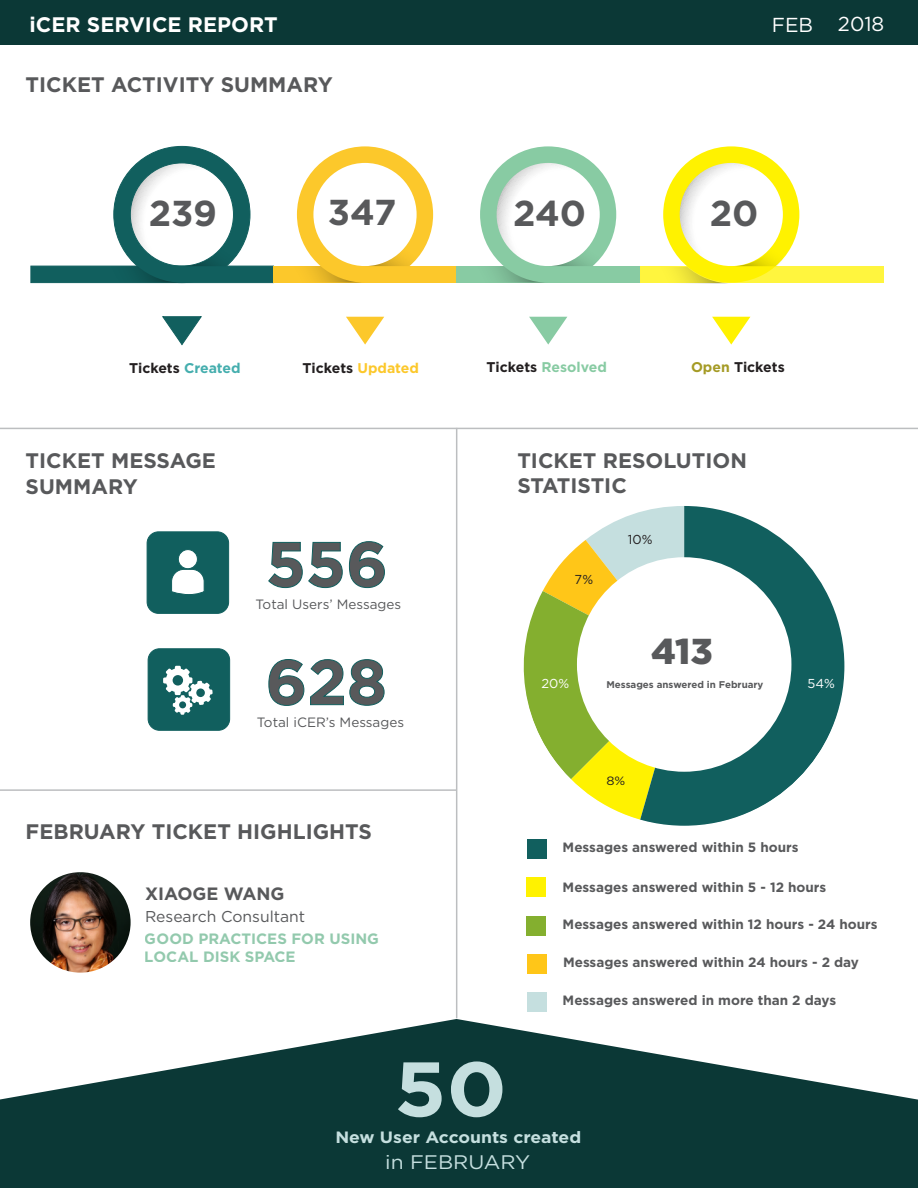
<style>
.page{position:relative;width:918px;height:1188px;background:#fff}
.page>*{position:absolute;margin:0;border:0;box-sizing:border-box;transform-origin:0 0}
.t1{font:700 77.1px "Gotham";color:#c5dfdf;scale:1.07 1}
.t2{font:700 63.45px "Gotham";color:#58595b}
.t3{font:700 36px "Gotham";color:#58595b}
.t4{font:900 36px "Gotham";color:#58595b}
.t5{font:700 21px/25.2px "Gotham";color:#58595b}
.t6{font:700 21px "Gotham";color:#fff}
.t7{font:20.25px "Gotham";color:#fff}
.t8{font:19.65px "Gotham";color:#c5dfdf;scale:1.07 1}
.t9{font:700 17.85px "Gotham";color:#58595b}
.t10{font:700 16.35px "Gotham";color:#c5dfdf;scale:1.07 1}
.t11{font:15.75px "Gotham";color:#58595b}
.t12{font:700 15px/18px "Gotham";color:#79bd9a}
.t13{font:700 14.1px "Gotham";color:#231f20}
.t14{font:700 14.1px "Gotham";color:#88cba3}
.t15{font:700 13.5px "Gotham";color:#58595b}
.t16{font:13.5px "Gotham";color:#58595b}
.t17{font:12.9px "Gotham";color:#fff}
.t18{font:12.9px "Gotham";color:#231f20}
.t19{font:12px "Gotham";color:#231f20;scale:1.07 1}
.t20{font:700 9.75px "Gotham";color:#58595b}
.s1{color:#45aeae}
.s2{color:#fcc82b}
.s3{color:#231f20}
.s4{color:#a59b26}
</style>
<div class="page">
<svg style="left:0;top:1019px;width:918px;height:169px;fill:#0b3836"></svg>
<hr style="left:0;top:428px;width:918px;height:1px;background:#bcbec0">
<hr style="left:0;top:789px;width:457px;height:2px;background:#bcbec0">
<hr style="left:456px;top:428px;width:1px;height:590px;background:#bcbec0">
<div style="left:0;top:0;width:918px;height:45px;background:#0b3836"></div>
<div style="left:527px;top:839px;width:19px;height:20px;background:#115f5e"></div>
<div style="left:526px;top:877px;width:20px;height:19px;background:#fff200"></div>
<div style="left:526px;top:917px;width:20px;height:19px;background:#84af2f"></div>
<div style="left:527px;top:954px;width:19px;height:20px;background:#ffc618"></div>
<div style="left:527px;top:992px;width:20px;height:20px;background:#c5dfdf"></div>
<div style="left:31px;top:266px;width:243px;height:17px;background:#115f5e"></div>
<div style="left:274px;top:266px;width:183px;height:17px;background:#fcc82b"></div>
<div style="left:457px;top:266px;width:183px;height:17px;background:#88cba3"></div>
<div style="left:640px;top:266px;width:243px;height:17px;background:#fff53e"></div>
<svg style="left:162px;top:317px;width:40px;height:28px"></svg>
<svg style="left:346px;top:317px;width:38px;height:28px"></svg>
<svg style="left:529px;top:317px;width:38px;height:28px"></svg>
<svg style="left:712px;top:317px;width:38px;height:28px"></svg>
<svg style="left:296px;top:146px;width:137px;height:137px"></svg>
<svg style="left:480px;top:146px;width:136px;height:137px"></svg>
<svg style="left:663px;top:146px;width:136px;height:137px"></svg>
<svg style="left:90px;top:146px;width:160px;height:137px"></svg>
<img style="left:30px;top:872px;width:101px;height:101px;border-radius:50px">
<div style="left:148px;top:649px;width:82px;height:81px;background:#115f5e;border-radius:11px"></div>
<div style="left:148px;top:649px;width:82px;height:81px;border:1px solid #115f5e;border-radius:11px"></div>
<svg style="left:269px;top:542px;width:33px;height:46px"></svg>
<svg style="left:309px;top:542px;width:33px;height:46px"></svg>
<svg style="left:349px;top:541px;width:36px;height:47px"></svg>
<svg style="left:269px;top:659px;width:35px;height:47px"></svg>
<svg style="left:310px;top:659px;width:34px;height:46px"></svg>
<svg style="left:350px;top:659px;width:34px;height:46px"></svg>
<svg style="left:163px;top:666px;width:50px;height:49px"></svg>
<div style="left:147px;top:532px;width:82px;height:81px;background:#115f5e;border-radius:11px"></div>
<div style="left:147px;top:532px;width:82px;height:81px;border:1px solid #115f5e;border-radius:11px"></div>
<div style="left:178px;top:550px;width:19px;height:19px;background:#fff;border-radius:50%"></div>
<div style="left:178px;top:550px;width:19px;height:19px;border:1px solid #115f5e;border-radius:50%"></div>
<svg style="left:171px;top:569px;width:33px;height:26px"></svg>
<svg style="left:523px;top:512px;width:117px;height:308px"></svg>
<svg style="left:640px;top:506px;width:204px;height:320px"></svg>
<h3 class="t6" style="left:30px;top:11px;width:250px">iCER SERVICE REPORT</h3>
<h3 class="t7" style="left:772px;top:11px;width:114px">FEB 2018</h3>
<h3 class="t5" style="left:26px;top:72px;width:309px">TICKET ACTIVITY SUMMARY</h3>
<h3 class="t3" style="left:149px;top:189px;width:70px">239</h3>
<h3 class="t3" style="left:328px;top:189px;width:70px">347</h3>
<h3 class="t3" style="left:513px;top:189px;width:74px">240</h3>
<h3 class="t3" style="left:710px;top:189px;width:50px">20</h3>
<p class="t13" style="left:129px;top:358px;width:113px">Tickets <span class="s1">Created</span></p>
<p class="t13" style="left:303px;top:358px;width:118px">Tickets <span class="s2">Updated</span></p>
<p class="t14" style="left:487px;top:358px;width:122px"><span class="s3">Tickets</span> Resolved</p>
<p class="t13" style="left:691px;top:358px;width:95px"><span class="s4">Open</span> Tickets</p>
<h3 class="t5" style="left:26px;top:448px;width:192px">TICKET MESSAGE<br>SUMMARY</h3>
<h3 class="t5" style="left:517px;top:448px;width:231px">TICKET RESOLUTION<br>STATISTIC</h3>
<h2 class="t2" style="left:266px;top:522px;width:123px">556</h2>
<p class="t16" style="left:256px;top:596px;width:147px">Total Users’ Messages</p>
<h2 class="t2" style="left:265px;top:640px;width:123px">628</h2>
<p class="t16" style="left:257px;top:714px;width:149px">Total iCER’s Messages</p>
<h3 class="t5" style="left:26px;top:819px;width:348px">FEBRUARY TICKET HIGHLIGHTS</h3>
<h3 class="t9" style="left:145px;top:882px;width:141px">XIAOGE WANG</h3>
<p class="t12" style="left:145px;top:929px;width:236px">GOOD PRACTICES FOR USING<br>LOCAL DISK SPACE</p>
<p class="t11" style="left:145px;top:907px;width:162px">Research Consultant</p>
<p class="t18" style="left:575px;top:571px;width:20px">7%</p>
<p class="t18" style="left:628px;top:531px;width:26px">10%</p>
<h3 class="t4" style="left:651px;top:627px;width:63px">413</h3>
<p class="t17" style="left:542px;top:675px;width:29px">20%</p>
<p class="t20" style="left:606px;top:678px;width:159px">Messages answered in February</p>
<p class="t17" style="left:807px;top:675px;width:29px">54%</p>
<p class="t19" style="left:606px;top:773px;width:19px">8%</p>
<p class="t15" style="left:563px;top:838px;width:238px">Messages answered within 5 hours</p>
<p class="t15" style="left:563px;top:878px;width:265px">Messages answered within 5 - 12 hours</p>
<p class="t15" style="left:563px;top:916px;width:317px">Messages answered within 12 hours - 24 hours</p>
<p class="t15" style="left:563px;top:953px;width:298px">Messages answered within 24 hours - 2 day</p>
<p class="t15" style="left:563px;top:991px;width:275px">Messages answered in more than 2 days</p>
<h1 class="t1" style="left:394px;top:1038px;width:107px">50</h1>
<h3 class="t8" style="left:385px;top:1149px;width:137px">in FEBRUARY</h3>
<p class="t10" style="left:335px;top:1126px;width:231px">New User Accounts created</p>
</div>
